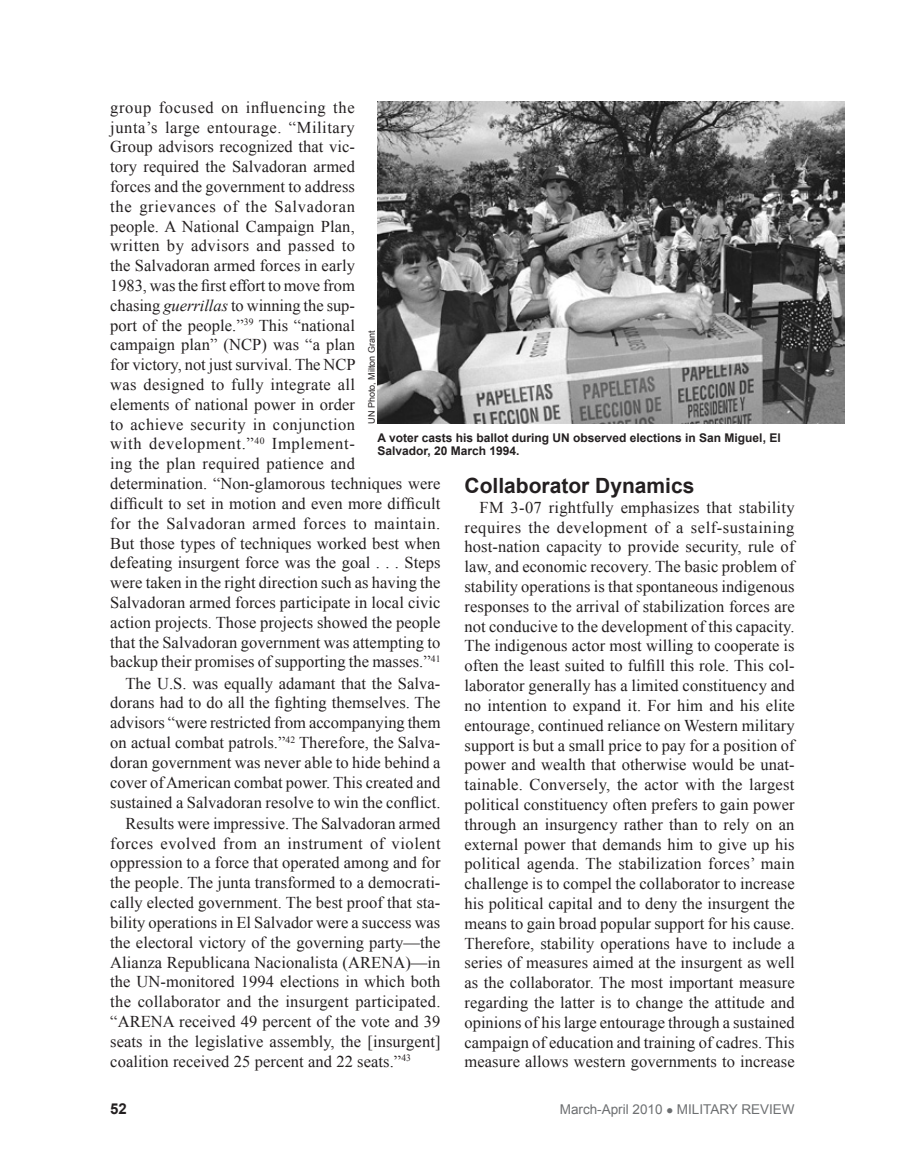
<style>
.page{position:relative;width:905px;height:1175px;background:#fff}
.page>*{position:absolute;margin:0;border:0;box-sizing:border-box;transform-origin:0 0}
.subhead{font:700 21px "Arial";color:#231f20}
.fob{font:16.5px/19.8px "Times New Roman";letter-spacing:.005em;color:#231f20;text-align:justify}
.t1{font:700 15px "Arial";color:#231f20}
.t2{font:13.5px "Arial";color:#6d6f71}
.cutline{font:700 12px/12.8px "Arial";color:#231f20}
.photocred{font:9px "Arial";color:#231f20}
.s1{font-style:italic}
</style>
<div class="page">
<img style="left:377px;top:101px;width:467px;height:323px">
<p class="fob" style="left:110px;top:97px;width:332px;text-align:left">group focused on influencing the<br>junta’s large entourage. “Military<br>Group advisors recognized that vic-<br>tory required the Salvadoran armed<br>forces and the government to address<br>the grievances of the Salvadoran<br>people. A National Campaign Plan,<br>written by advisors and passed to<br>the Salvadoran armed forces in early<br>1983, was the first effort to move from<br>chasing <span class="s1">guerrillas</span> to winning the sup-<br>port of the people.”<sup>39</sup> This “national<br>campaign plan” (NCP) was “a plan<br>for victory, not just survival. The NCP<br>was designed to fully integrate all<br>elements of national power in order<br>to achieve security in conjunction<br>with development.”<sup>40</sup> Implement-<br>ing the plan required patience and determination. “Non-glamorous techniques were difficult to set in motion and even more difficult for the Salvadoran armed forces to maintain.<br>But those types of techniques worked best when defeating insurgent force was the goal . . . Steps were taken in the right direction such as having the Salvadoran armed forces participate in local civic action projects. Those projects showed the people that the Salvadoran government was attempting to backup their promises of supporting the masses.”<sup>41</sup></p>
<p class="fob" style="left:110px;top:673px;width:332px;text-indent:15px">The U.S. was equally adamant that the Salva&shy;dorans had to do all the fighting themselves. The advisors “were restricted from accompanying them on actual combat patrols.”<sup>42</sup> Therefore, the Salva&shy;doran government was never able to hide behind a cover of American combat power. This created and sustained a Salvadoran resolve to win the conflict.</p>
<p class="fob" style="left:110px;top:813px;width:332px;text-indent:15px">Results were impressive. The Salvadoran armed forces evolved from an instrument of violent oppression to a force that operated among and for the people. The junta transformed to a democrati&shy;cally elected government. The best proof that sta&shy;bility operations in El Salvador were a success was the electoral victory of the governing party—the Alianza Republicana Nacionalista (ARENA)—in the UN-monitored 1994 elections in which both the collaborator and the insurgent participated. “ARENA received 49 percent of the vote and 39 seats in the legislative assembly, the [insurgent] coalition received 25 percent and 22 seats.”<sup>43</sup></p>
<p class="photocred" style="left:365px;top:424px;width:95px;rotate:-90deg">UN Photo, Milton Grant</p>
<p class="cutline" style="left:377px;top:432px;width:405px">A voter casts his ballot during UN observed elections in San Miguel, El<br>Salvador, 20 March 1994.</p>
<p class="subhead" style="left:464px;top:472px;width:231px">Collaborator Dynamics</p>
<p class="fob" style="left:464px;top:497px;width:332px;text-indent:15px">FM 3-07 rightfully emphasizes that stability requires the development of a self-sustaining host-nation capacity to provide security, rule of law, and economic recovery. The basic problem of stability operations is that spontaneous indigenous responses to the arrival of stabilization forces are not conducive to the development of this capacity.<br>The indigenous actor most willing to cooperate is often the least suited to fulfill this role. This col&shy;laborator generally has a limited constituency and no intention to expand it. For him and his elite entourage, continued reliance on Western military support is but a small price to pay for a position of power and wealth that otherwise would be unat&shy;tainable. Conversely, the actor with the largest political constituency often prefers to gain power through an insurgency rather than to rely on an external power that demands him to give up his political agenda. The stabilization forces’ main challenge is to compel the collaborator to increase his political capital and to deny the insurgent the means to gain broad popular support for his cause.<br>Therefore, stability operations have to include a series of measures aimed at the insurgent as well as the collaborator. The most important measure regarding the latter is to change the attitude and opinions of his large entourage through a sustained campaign of education and training of cadres. This measure allows western governments to increase</p>
<p class="t1" style="left:110px;top:1098px;width:18px">52</p>
<p class="t2" style="left:559px;top:1100px;width:236px">March-April 2010 ● MILITARY REVIEW</p>
</div>
